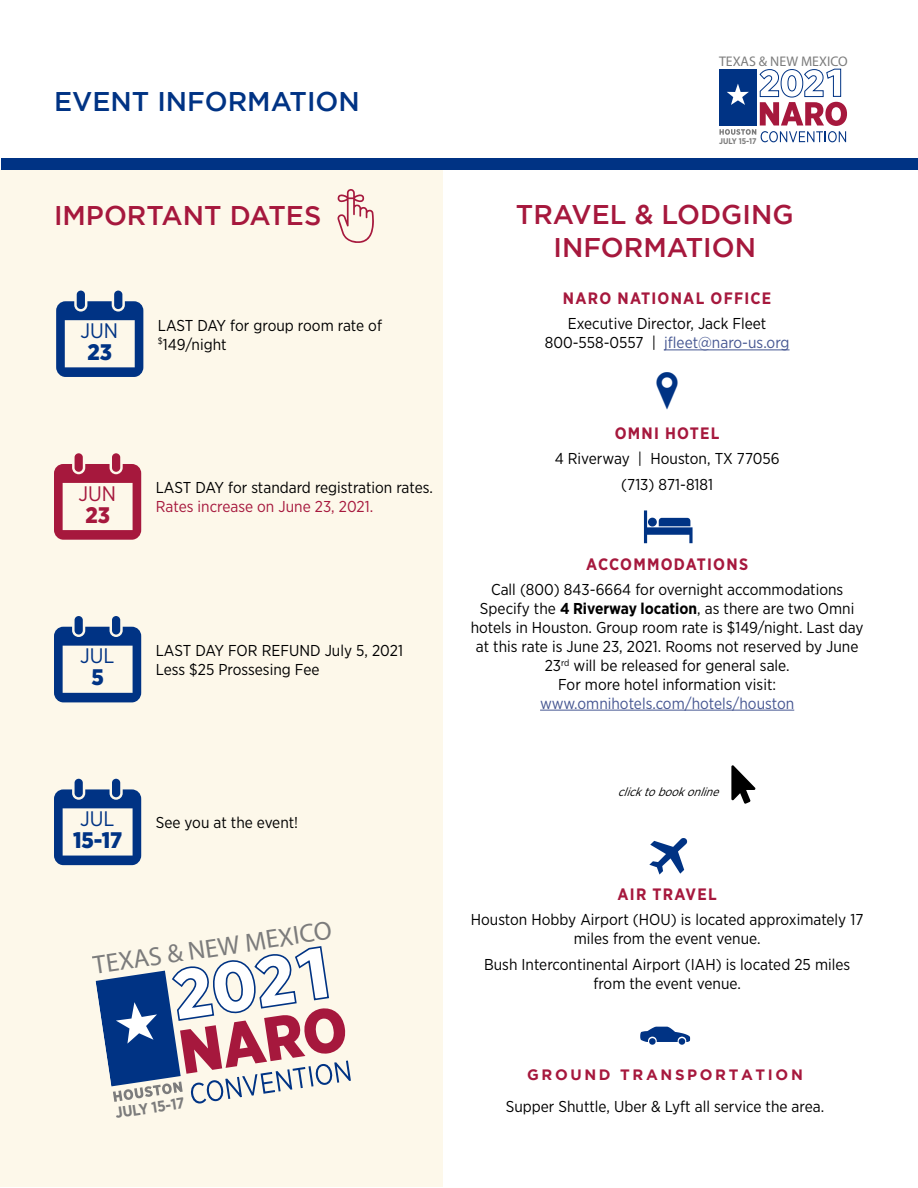
<style>
.page{position:relative;width:918px;height:1188px;background:#fff}
.page>*{position:absolute;margin:0;border:0;box-sizing:border-box;transform-origin:0 0}
.t1{font:52.5px "Sosa";color:#003384}
.t2{font:42px "Sosa";color:#003384}
.t3{font:500 27px/32.4px "Gotham";color:#a6183d;text-align:center}
.t4{font:500 27px "Gotham";color:#003384}
.t5{font:26.25px "Myriad Pro";color:#7c7c7c}
.t6{font:900 22.5px "Gotham Narrow";color:#003384}
.t7{font:900 22.5px "Gotham Narrow";color:#a6183d}
.t8{font:21px "Gotham Narrow";color:#003384}
.t9{font:21px "Gotham Narrow";color:#a6183d}
.t10{font:700 16.5px "Gotham Narrow";letter-spacing:.075em;color:#a6183d}
.t11{font:15.75px/18.9px "Gotham Narrow";color:#000;text-align:center}
.t12{font:15.75px "Gotham Narrow";color:#465792}
.t13{font:15.75px "Gotham Narrow";color:#a6183d}
.t14{font:700 15.45px "Gotham Narrow";color:#7c7c7c}
.t15{font:700 15px "Gotham";letter-spacing:.175em;color:#a6183d}
.t16{font:13.95px "Myriad Pro";color:#7c7c7c}
.t17{font:italic 12px "Gotham Narrow";color:#000}
.t18{font:700 8.25px "Gotham Narrow";color:#7c7c7c}
.s1{color:#465792}
.s2{font-weight:700}
</style>
<div class="page">
<svg style="left:719px;top:68px;width:128px;height:74px"></svg>
<div style="left:0;top:170px;width:443px;height:1017px;background:#fdf8ea"></div>
<svg style="left:54px;top:616px;width:87px;height:86px"></svg>
<svg style="left:54px;top:779px;width:87px;height:86px"></svg>
<svg style="left:56px;top:291px;width:87px;height:86px"></svg>
<svg style="left:337px;top:189px;width:37px;height:54px"></svg>
<svg style="left:54px;top:453px;width:87px;height:87px"></svg>
<svg style="left:649px;top:838px;width:39px;height:37px"></svg>
<svg style="left:644px;top:510px;width:49px;height:33px"></svg>
<div style="left:648px;top:518px;width:9px;height:9px;background:#003384;border-radius:50%"></div>
<hr style="left:540px;top:710px;width:254px;height:1px;background:#465792">
<svg style="left:731px;top:765px;width:25px;height:39px"></svg>
<svg style="left:96px;top:946px;width:255px;height:158px"></svg>
<div style="left:1px;top:158px;width:916px;height:12px;background:#003384"></div>
<hr style="left:664px;top:349px;width:126px;height:1px;background:#465792">
<h3 class="t4" style="left:54px;top:86px;width:307px">EVENT INFORMATION</h3>
<h3 class="t3" style="left:54px;top:199px;width:269px">IMPORTANT DATES</h3>
<h3 class="t8" style="left:81px;top:317px;width:39px">JUN</h3>
<h3 class="t6" style="left:88px;top:337px;width:26px">23</h3>
<p class="t11" style="left:158px;top:315px;width:226px;text-align:left">LAST DAY for group room rate of <sup>$</sup>149/night</p>
<h3 class="t9" style="left:78px;top:480px;width:39px">JUN</h3>
<h3 class="t7" style="left:85px;top:500px;width:26px">23</h3>
<p class="t11" style="left:156px;top:478px;width:279px">LAST DAY for standard registration rates.</p>
<p class="t13" style="left:156px;top:497px;width:219px">Rates increase on June 23, 2021.</p>
<h3 class="t8" style="left:80px;top:643px;width:36px">JUL</h3>
<h3 class="t6" style="left:92px;top:663px;width:14px">5</h3>
<p class="t11" style="left:156px;top:641px;width:249px;text-align:left">LAST DAY FOR REFUND July 5, 2021<br>Less $25 Prossesing Fee</p>
<h3 class="t8" style="left:80px;top:806px;width:36px">JUL</h3>
<p class="t11" style="left:156px;top:813px;width:144px">See you at the event!</p>
<h3 class="t6" style="left:73px;top:825px;width:51px">15-17</h3>
<h3 class="t5" style="left:91px;top:951px;width:242px;rotate:-9deg">TEXAS &amp; NEW MEXICO</h3>
<p class="t14" style="left:114px;top:1104px;width:72px;rotate:-9deg">JULY 15-17</p>
<p class="t16" style="left:719px;top:52px;width:130px">TEXAS &amp; NEW MEXICO</p>
<p class="t18" style="left:719px;top:135px;width:39px">JULY 15-17</p>
<h3 class="t3" style="left:516px;top:198px;width:279px">TRAVEL &amp; LODGING<br>INFORMATION</h3>
<p class="t10" style="left:563px;top:287px;width:210px">NARO NATIONAL OFFICE</p>
<p class="t11" style="left:545px;top:314px;width:246px">Executive Director, Jack Fleet<br>800-558-0557 | <span class="s1">jfleet@naro-us.org</span></p>
<h2 class="t2" style="left:646px;top:365px;width:43px">o</h2>
<p class="t10" style="left:615px;top:422px;width:106px">OMNI HOTEL</p>
<p class="t11" style="left:555px;top:446px;width:226px;line-height:25.7px">4 Riverway | Houston, TX 77056 (713) 871-8181</p>
<p class="t10" style="left:586px;top:553px;width:163px">ACCOMMODATIONS</p>
<p class="t11" style="left:471px;top:580px;width:394px">Call (800) 843-6664 for overnight accommodations Specify the <span class="s2">4 Riverway location</span>, as there are two Omni hotels in Houston. Group room rate is $149/night. Last day at this rate is June 23, 2021. Rooms not reserved by June 23<sup>rd</sup> will be released for general sale.<br>For more hotel information visit:</p>
<p class="t12" style="left:540px;top:693px;width:256px">www.omnihotels.com/hotels/houston</p>
<p class="t17" style="left:618px;top:784px;width:107px">clicktobookonline</p>
<p class="t10" style="left:618px;top:883px;width:101px">AIR TRAVEL</p>
<p class="t11" style="left:471px;top:910px;width:394px">Houston Hobby Airport (HOU) is located approximately 17 miles from the event venue.</p>
<p class="t11" style="left:484px;top:955px;width:368px">Bush Intercontinental Airport (IAH) is located 25 miles from the event venue.</p>
<h1 class="t1" style="left:639px;top:1005px;width:54px">J</h1>
<p class="t15" style="left:527px;top:1066px;width:277px">GROUND TRANSPORTATION</p>
<p class="t11" style="left:506px;top:1097px;width:320px">Supper Shuttle, Uber &amp; Lyft all service the area.</p>
</div>
